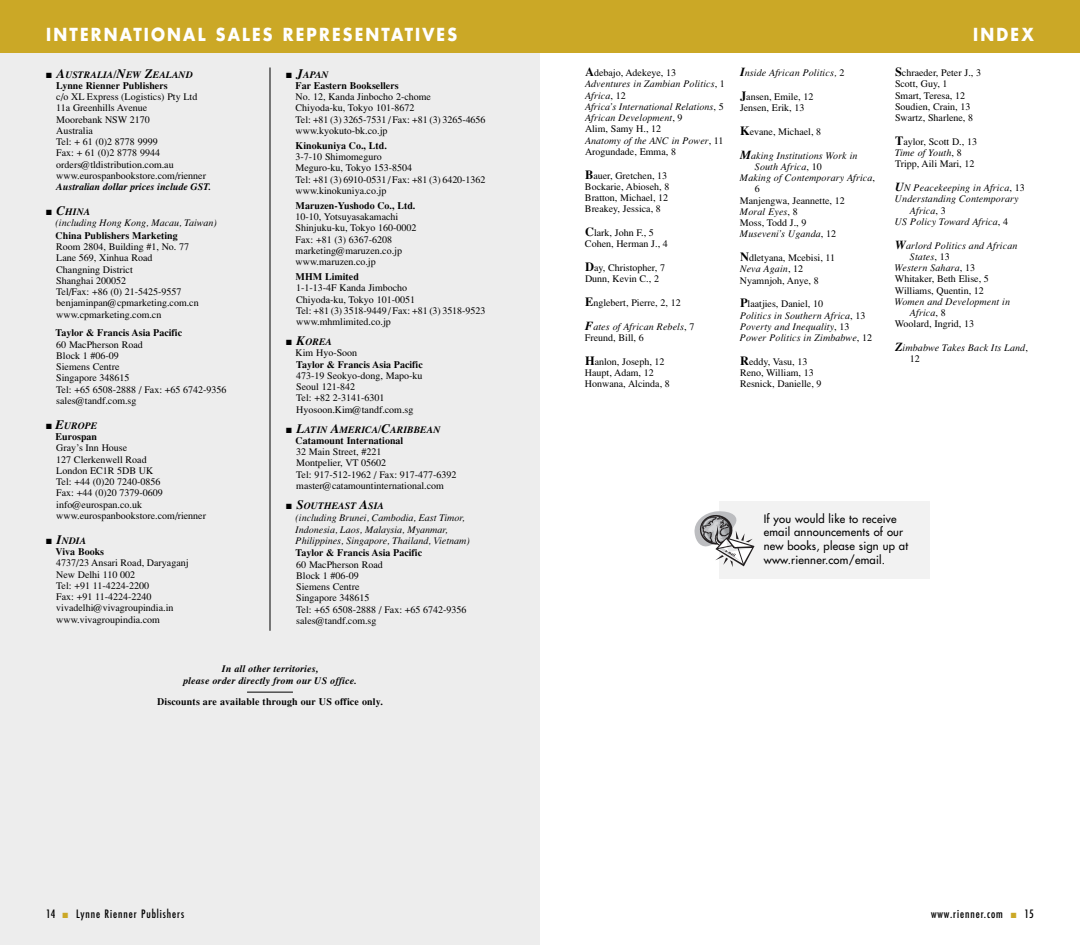
<style>
.page{position:relative;width:1080px;height:945px;background:#fff}
.page>*{position:absolute;margin:0;border:0;box-sizing:border-box;transform-origin:0 0}
.t1{font:700 17.5px "Futura";letter-spacing:.135em;color:#fff;scale:.9 1}
.t2{font:11.25px/13.8px "Futura";letter-spacing:.015em;color:#000}
.t3{font:condensed 11.25px "Futura";letter-spacing:.08em;color:#000}
.t4{font:10px/11.2px "Times";color:#000}
.t5{font:italic 10px/11.2px "Times";letter-spacing:.01em;color:#000}
.t6{font:700 10px "Times";color:#000}
.t7{font:italic 700 10px/11.9px "Times";letter-spacing:.015em;color:#000;text-align:center}
.t8{font:italic 700 9.88px "Times";color:#000}
.s1{font-size:13.12px}
.s2{font-size:11.25px}
.s3{color:#cba826}
.s4{font-weight:700;font-style:normal;font-size:12.5px}
.s5{font-style:normal}
.s6{font-weight:700;font-size:12.5px}
.s7{font-style:italic}
</style>
<div class="page">
<div style="left:540px;top:0;width:540px;height:52px;background:#cba826"></div>
<div style="left:0;top:0;width:540px;height:945px;background:#ededed"></div>
<div style="left:0;top:0;width:540px;height:52px;background:#cba826"></div>
<hr style="left:247px;top:692px;width:46px;height:1px;background:#000">
<hr style="left:270px;top:67px;width:1px;height:564px;background:#000">
<div style="left:720px;top:501px;width:210px;height:78px;background:#f2f2f2"></div>
<svg style="left:695px;top:511px;width:60px;height:56px"></svg>
<h1 class="t1" style="left:46px;top:27px;width:458px">INTERNATIONAL SALES REPRESENTATIVES</h1>
<p class="t8" style="left:46px;top:69px;width:148px">■ <span class="s1">A</span>USTRALIA<span class="s2">/</span><span class="s1">N</span>EW <span class="s1">Z</span>EALAND</p>
<p class="t6" style="left:56px;top:80px;width:113px">Lynne Rienner Publishers</p>
<p class="t4" style="left:56px;top:91px;width:151px">c/o XL Express (Logistics) Pty Ltd<br>11a Greenhills Avenue<br>Moorebank NSW 2170<br>Australia<br>Tel: + 61 (0)2 8778 9999<br>Fax: + 61 (0)2 8778 9944 orders@tldistribution.com.au www.eurospanbookstore.com/rienner</p>
<p class="t7" style="left:56px;top:181px;width:156px">Australian dollar prices include GST.</p>
<p class="t8" style="left:46px;top:206px;width:46px">■ <span class="s1">C</span>HINA</p>
<p class="t5" style="left:56px;top:217px;width:163px">(including Hong Kong, Macau, Taiwan)</p>
<p class="t6" style="left:56px;top:230px;width:124px">China Publishers Marketing</p>
<p class="t4" style="left:56px;top:241px;width:144px">Room 2804, Building #1, No. 77<br>Lane 569, Xinhua Road<br>Changning District<br>Shanghai 200052<br>Tel/Fax: +86 (0) 21-5425-9557 benjaminpan@cpmarketing.com.cn www.cpmarketing.com.cn</p>
<p class="t6" style="left:56px;top:327px;width:128px">Taylor &amp; Francis Asia Pacific</p>
<p class="t4" style="left:56px;top:339px;width:172px">60 MacPherson Road<br>Block 1 #06-09<br>Siemens Centre<br>Singapore 348615<br>Tel: +65 6508-2888 / Fax: +65 6742-9356 sales@tandf.com.sg</p>
<p class="t8" style="left:46px;top:420px;width:53px">■ <span class="s1">E</span>UROPE</p>
<p class="t6" style="left:56px;top:431px;width:43px">Eurospan</p>
<p class="t4" style="left:56px;top:442px;width:151px">Gray’s Inn House<br>127 Clerkenwell Road<br>London EC1R 5DB UK<br>Tel: +44 (0)20 7240-0856<br>Fax: +44 (0)20 7379-0609 info@eurospan.co.uk www.eurospanbookstore.com/rienner</p>
<p class="t8" style="left:46px;top:535px;width:42px">■ <span class="s1">I</span>NDIA</p>
<p class="t6" style="left:56px;top:546px;width:50px">Viva Books</p>
<p class="t4" style="left:56px;top:557px;width:134px">4737/23 Ansari Road, Daryaganj<br>New Delhi 110 002<br>Tel: +91 11-4224-2200<br>Fax: +91 11-4224-2240 vivadelhi@vivagroupindia.in www.vivagroupindia.com</p>
<p class="t8" style="left:286px;top:69px;width:44px">■ <span class="s1">J</span>APAN</p>
<p class="t6" style="left:296px;top:80px;width:105px">Far Eastern Booksellers</p>
<p class="t4" style="left:296px;top:91px;width:191px">No. 12, Kanda Jinbocho 2-chome<br>Chiyoda-ku, Tokyo 101-8672<br>Tel: +81 (3) 3265-7531 / Fax: +81 (3) 3265-4656 www.kyokuto-bk.co.jp</p>
<p class="t6" style="left:296px;top:140px;width:93px">Kinokuniya Co., Ltd.</p>
<p class="t4" style="left:296px;top:151px;width:191px">3-7-10 Shimomeguro<br>Meguro-ku, Tokyo 153-8504<br>Tel: +81 (3) 6910-0531 / Fax: +81 (3) 6420-1362 www.kinokuniya.co.jp</p>
<p class="t6" style="left:296px;top:200px;width:121px">Maruzen-Yushodo Co., Ltd.</p>
<p class="t4" style="left:296px;top:211px;width:123px">10-10, Yotsuyasakamachi<br>Shinjuku-ku, Tokyo 160-0002<br>Fax: +81 (3) 6367-6208 marketing@maruzen.co.jp www.maruzen.co.jp</p>
<p class="t6" style="left:296px;top:271px;width:65px">MHM Limited</p>
<p class="t4" style="left:296px;top:282px;width:191px">1-1-13-4F Kanda Jimbocho<br>Chiyoda-ku, Tokyo 101-0051<br>Tel: +81 (3) 3518-9449 / Fax: +81 (3) 3518-9523 www.mhmlimited.co.jp</p>
<p class="t8" style="left:286px;top:336px;width:47px">■ <span class="s1">K</span>OREA</p>
<p class="t4" style="left:296px;top:347px;width:63px">Kim Hyo-Soon</p>
<p class="t6" style="left:296px;top:358px;width:128px">Taylor &amp; Francis Asia Pacific</p>
<p class="t4" style="left:296px;top:370px;width:128px">473-19 Seokyo-dong, Mapo-ku<br>Seoul 121-842<br>Tel: +82 2-3141-6301<br>Hyosoon.Kim@tandf.com.sg</p>
<p class="t8" style="left:286px;top:424px;width:156px">■ <span class="s1">L</span>ATIN <span class="s1">A</span>MERICA<span class="s2">/</span><span class="s1">C</span>ARIBBEAN</p>
<p class="t6" style="left:296px;top:435px;width:109px">Catamount International</p>
<p class="t4" style="left:296px;top:446px;width:162px">32 Main Street, #221<br>Montpelier, VT 05602<br>Tel: 917-512-1962 / Fax: 917-477-6392 master@catamountinternational.com</p>
<p class="t8" style="left:286px;top:500px;width:99px">■ <span class="s1">S</span>OUTHEAST <span class="s1">A</span>SIA</p>
<p class="t5" style="left:296px;top:512px;width:176px">(including Brunei, Cambodia, East Timor,<br>Indonesia, Laos, Malaysia, Myanmar,<br>Philippines, Singapore, Thailand, Vietnam)</p>
<p class="t6" style="left:296px;top:547px;width:128px">Taylor &amp; Francis Asia Pacific</p>
<p class="t4" style="left:296px;top:559px;width:172px">60 MacPherson Road<br>Block 1 #06-09<br>Siemens Centre<br>Singapore 348615<br>Tel: +65 6508-2888 / Fax: +65 6742-9356 sales@tandf.com.sg</p>
<p class="t7" style="left:183px;top:662px;width:175px">In all other territories,<br>please order directly from our US office.</p>
<p class="t6" style="left:157px;top:696px;width:227px">Discounts are available through our US office only.</p>
<p class="t3" style="left:46px;top:909px;width:139px">14 <span class="s3">■</span> Lynne Rienner Publishers</p>
<p class="t5" style="left:585px;top:67px;width:141px"><span class="s4">A</span><span class="s5">debajo, Adekeye, 13<br></span>Adventures in Zambian Politics<span class="s5">, 1<br></span>Africa<span class="s5">, 12<br></span>Africa’s International Relations<span class="s5">, 5<br></span>African Development<span class="s5">, 9<br>Alim, Samy H., 12<br></span>Anatomy of the ANC in Power<span class="s5">, 11<br>Arogundade, Emma, 8</span></p>
<p class="t4" style="left:585px;top:169px;width:86px"><span class="s6">B</span>auer, Gretchen, 13<br>Bockarie, Abioseh, 8<br>Bratton, Michael, 12<br>Breakey, Jessica, 8</p>
<p class="t4" style="left:585px;top:227px;width:84px"><span class="s6">C</span>lark, John F., 5<br>Cohen, Herman J., 4</p>
<p class="t4" style="left:585px;top:262px;width:82px"><span class="s6">D</span>ay, Christopher, 7<br>Dunn, Kevin C., 2</p>
<p class="t4" style="left:585px;top:297px;width:97px"><span class="s6">E</span>nglebert, Pierre, 2, 12</p>
<p class="t5" style="left:585px;top:321px;width:111px"><span class="s6">F</span>ates of African Rebels<span class="s5">, 7<br>Freund, Bill, 6</span></p>
<p class="t4" style="left:585px;top:356px;width:86px"><span class="s6">H</span>anlon, Joseph, 12<br>Haupt, Adam, 12<br>Honwana, Alcinda, 8</p>
<p class="t5" style="left:740px;top:67px;width:106px"><span class="s6">I</span>nside African Politics, <span class="s5">2</span></p>
<p class="t4" style="left:740px;top:91px;width:75px"><span class="s6">J</span>ansen, Emile, 12<br>Jensen, Erik, 13</p>
<p class="t4" style="left:740px;top:126px;width:83px"><span class="s6">K</span>evane, Michael, 8</p>
<p class="t5" style="left:740px;top:149px;width:119px"><span class="s6">M</span>aking Institutions Work in</p>
<p class="t5" style="left:755px;top:161px;width:68px">South Africa<span class="s5">, 10</span></p>
<p class="t5" style="left:740px;top:172px;width:137px">Making of Contemporary Africa<span class="s5">,</span></p>
<p class="t4" style="left:755px;top:183px;width:6px">6</p>
<p class="t4" style="left:740px;top:194px;width:106px">Manjengwa, Jeannette, 12</p>
<p class="t5" style="left:740px;top:206px;width:59px">Moral Eyes<span class="s5">, 8</span></p>
<p class="t4" style="left:740px;top:217px;width:68px">Moss, Todd J., 9</p>
<p class="t5" style="left:740px;top:228px;width:98px">Museveni’s Uganda<span class="s5">, 12</span></p>
<p class="t4" style="left:740px;top:252px;width:97px"><span class="s6">N</span>dletyana, Mcebisi, 11<br><span class="s7">Neva Again</span>, 12<br>Nyamnjoh, Anye, 8</p>
<p class="t5" style="left:740px;top:298px;width:134px"><span class="s4">P</span><span class="s5">laatjies, Daniel, 10<br></span>Politics in Southern Africa<span class="s5">, 13<br></span>Poverty and Inequality<span class="s5">, 13<br></span>Power Politics in Zimbabwe<span class="s5">, 12</span></p>
<p class="t4" style="left:740px;top:356px;width:83px"><span class="s6">R</span>eddy, Vasu, 13<br>Reno, William, 13<br>Resnick, Danielle, 9</p>
<h1 class="t1" style="left:973px;top:26px;width:69px">INDEX</h1>
<p class="t4" style="left:895px;top:67px;width:88px"><span class="s6">S</span>chraeder, Peter J., 3<br>Scott, Guy, 1<br>Smart, Teresa, 12<br>Soudien, Crain, 13<br>Swartz, Sharlene, 8</p>
<p class="t4" style="left:895px;top:136px;width:84px"><span class="s6">T</span>aylor, Scott D., 13<br><span class="s7">Time of Youth</span>, 8<br>Tripp, Aili Mari, 12</p>
<p class="t5" style="left:895px;top:182px;width:131px"><span class="s6">U</span>N Peacekeeping in Africa<span class="s5">, 13</span></p>
<p class="t5" style="left:895px;top:193px;width:125px">Understanding Contemporary</p>
<p class="t5" style="left:910px;top:204px;width:37px">Africa<span class="s5">, 3</span></p>
<p class="t5" style="left:895px;top:216px;width:115px">US Policy Toward Africa<span class="s5">, 4</span></p>
<p class="t5" style="left:895px;top:239px;width:124px"><span class="s6">W</span>arlord Politics and African</p>
<p class="t5" style="left:910px;top:251px;width:41px">States<span class="s5">, 13</span></p>
<p class="t5" style="left:895px;top:262px;width:82px">Western Sahara<span class="s5">, 13</span></p>
<p class="t4" style="left:895px;top:273px;width:95px">Whitaker, Beth Elise, 5</p>
<p class="t4" style="left:895px;top:284px;width:90px">Williams, Quentin, 12</p>
<p class="t5" style="left:895px;top:296px;width:117px">Women and Development in</p>
<p class="t5" style="left:910px;top:307px;width:37px">Africa<span class="s5">, 8</span></p>
<p class="t4" style="left:895px;top:318px;width:81px">Woolard, Ingrid, 13</p>
<p class="t5" style="left:910px;top:342px;width:119px;text-indent:-15px"><span class="s6">Z</span>imbabwe Takes Back Its Land<span class="s5">,<br>12</span></p>
<p class="t2" style="left:764px;top:512px;width:146px">If you would like to receive email announcements of our new books, please sign up at www.rienner.com/email.</p>
<p class="t3" style="left:931px;top:909px;width:104px">www.rienner.com <span class="s3">■</span> 15</p>
</div>
